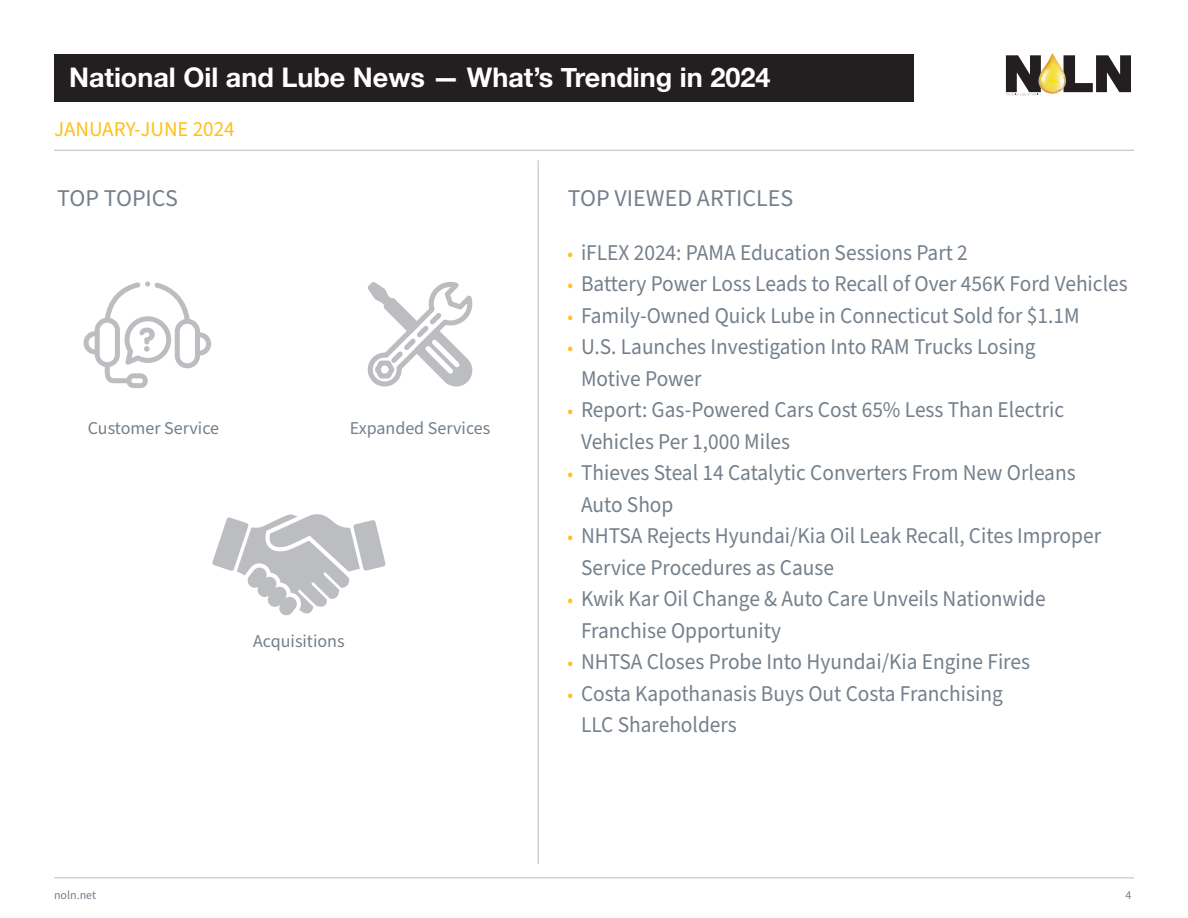
<style>
.page{position:relative;width:1188px;height:918px;background:#fff}
.page>*{position:absolute;margin:0;border:0;box-sizing:border-box;transform-origin:0 0}
.t1{font:700 27px "Helvetica Neue";color:#fff}
.t2{font:24px "Source Sans Pro";color:#74808c}
.t3{font:22.5px/31.5px "Source Sans Pro";color:#74808c;scale:.95 1}
.t4{font:21px "Source Sans Pro";color:#ffc018}
.t5{font:18px "Source Sans Pro";color:#74808c}
.t6{font:12px "Source Sans Pro";color:#74808c}
.s1{font-size:19.5px;color:#ffc018}
</style>
<div class="page">
<div style="left:54px;top:54px;width:860px;height:47px;background:#231f20"></div>
<hr style="left:54px;top:878px;width:1080px;height:1px;background:#bcbdc0">
<svg style="left:1006px;top:53px;width:125px;height:43px"></svg>
<hr style="left:54px;top:150px;width:1080px;height:1px;background:#bcbdc0">
<hr style="left:538px;top:160px;width:1px;height:704px;background:#bcbdc0">
<svg style="left:367px;top:282px;width:106px;height:105px"></svg>
<svg style="left:212px;top:514px;width:174px;height:102px"></svg>
<svg style="left:84px;top:282px;width:127px;height:106px"></svg>
<p class="t1" style="left:69px;top:57px;width:703px">National Oil and Lube News — What’s Trending in 2024</p>
<p class="t4" style="left:54px;top:115px;width:182px">JANUARY-JUNE 2024</p>
<p class="t2" style="left:57px;top:182px;width:122px">TOP TOPICS</p>
<p class="t5" style="left:88px;top:416px;width:133px">Customer Service</p>
<p class="t5" style="left:350px;top:416px;width:142px">Expanded Services</p>
<p class="t5" style="left:253px;top:629px;width:93px">Acquisitions</p>
<p class="t2" style="left:568px;top:182px;width:227px">TOP VIEWED ARTICLES</p>
<p class="t3" style="left:568px;top:237px;width:423px"><span class="s1">•</span> iFLEX 2024: PAMA Education Sessions Part 2</p>
<p class="t3" style="left:568px;top:269px;width:591px"><span class="s1">•</span> Battery Power Loss Leads to Recall of Over 456K Ford Vehicles</p>
<p class="t3" style="left:568px;top:300px;width:541px"><span class="s1">•</span> Family-Owned Quick Lube in Connecticut Sold for $1.1M</p>
<p class="t3" style="left:581px;top:332px;width:480px;text-indent:-14px"><span class="s1">•</span> U.S. Launches Investigation Into RAM Trucks Losing<br>Motive Power</p>
<p class="t3" style="left:581px;top:395px;width:510px;text-indent:-14px"><span class="s1">•</span> Report: Gas-Powered Cars Cost 65% Less Than Electric<br>Vehicles Per 1,000 Miles</p>
<p class="t3" style="left:581px;top:458px;width:522px;text-indent:-14px"><span class="s1">•</span> Thieves Steal 14 Catalytic Converters From New Orleans<br>Auto Shop</p>
<p class="t3" style="left:581px;top:521px;width:549px;text-indent:-14px"><span class="s1">•</span> NHTSA Rejects Hyundai/Kia Oil Leak Recall, Cites Improper<br>Service Procedures as Cause</p>
<p class="t3" style="left:581px;top:584px;width:491px;text-indent:-14px"><span class="s1">•</span> Kwik Kar Oil Change &amp; Auto Care Unveils Nationwide<br>Franchise Opportunity</p>
<p class="t3" style="left:568px;top:647px;width:488px"><span class="s1">•</span> NHTSA Closes Probe Into Hyundai/Kia Engine Fires</p>
<p class="t3" style="left:581px;top:678px;width:446px;text-indent:-14px"><span class="s1">•</span> Costa Kapothanasis Buys Out Costa Franchising<br>LLC Shareholders</p>
<p class="t6" style="left:54px;top:887px;width:44px">noln.net</p>
<p class="t6" style="left:1126px;top:887px;width:7px">4</p>
</div>
